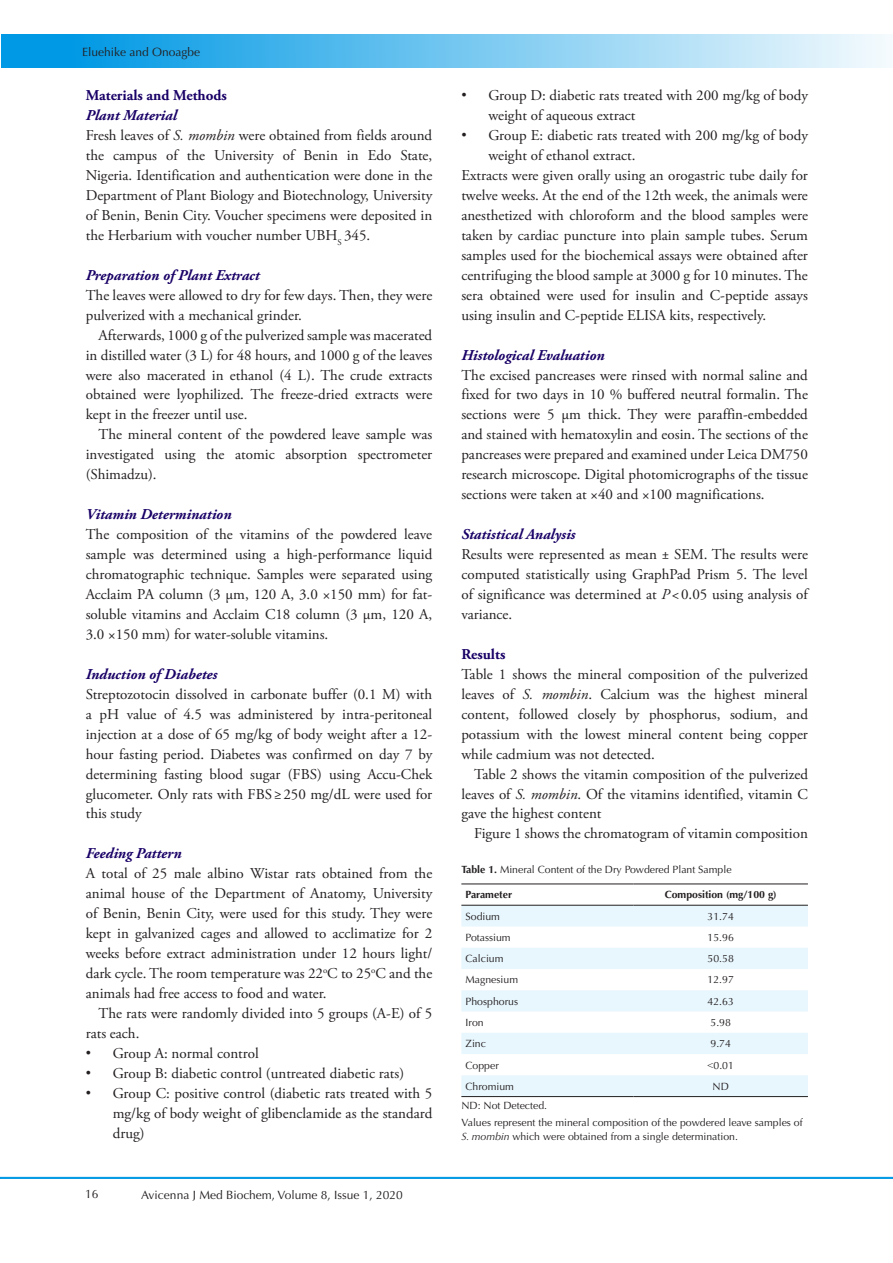
<style>
.page{position:relative;width:893px;height:1263px;background:#fff}
.page>*{position:absolute;margin:0;border:0;box-sizing:border-box;transform-origin:0 0}
.t1{font:15px/20px "Adobe Garamond Pro";color:#231f20;text-align:justify}
.heading_1{font:italic 700 15px "Adobe Garamond Pro";color:#190066}
.heading_1-2{font:700 15px "Adobe Garamond Pro";color:#190066}
.t2{font:12px "Optima LT Std";color:#231f20}
.t3{font:10.5px/13.5px "Optima LT Std";color:#231f20}
.t4{font:700 10.5px "Optima LT Std";color:#231f20}
.s1{font-style:italic}
.s2{font-family:"Arial"}
.s3{font-weight:700}
.s4{font-family:"Times New Roman"}
</style>
<div class="page">
<hr style="left:0;top:1177px;width:893px;height:2px;background:#0099e5">
<div style="left:1px;top:35px;width:892px;height:33px;background:linear-gradient(to right,#0092e3,#f4fafd)"></div>
<svg style="left:461px;top:906px;width:347px;height:148px;fill:#e8f6fd"></svg>
<div style="left:461px;top:1075px;width:347px;height:21px;background:#e8f6fd"></div>
<hr style="left:461px;top:883px;width:173px;height:1px;background:#231f20">
<hr style="left:634px;top:883px;width:174px;height:1px;background:#231f20">
<hr style="left:461px;top:905px;width:173px;height:1px;background:#231f20">
<hr style="left:634px;top:905px;width:174px;height:1px;background:#231f20">
<hr style="left:461px;top:1096px;width:173px;height:1px;background:#231f20">
<hr style="left:634px;top:1096px;width:174px;height:1px;background:#231f20">
<p class="t2" style="left:82px;top:45px;width:120px">Eluehike and Onoagbe</p>
<p class="heading_1-2" style="left:86px;top:87px;width:143px">Materials and Methods</p>
<p class="heading_1" style="left:86px;top:107px;width:93px">Plant Material</p>
<p class="t1" style="left:86px;top:126px;width:348px">Fresh leaves of <span class="s1">S. mombin</span> were obtained from fields around the campus of the University of Benin in Edo State, Nigeria. Identification and authentication were done in the Department of Plant Biology and Biotechnology, University of Benin, Benin City. Voucher specimens were deposited in the Herbarium with voucher number UBH<sub>S</sub> 345.</p>
<p class="heading_1" style="left:86px;top:266px;width:176px">Preparation of Plant Extract</p>
<p class="t1" style="left:86px;top:285px;width:348px">The leaves were allowed to dry for few days. Then, they were pulverized with a mechanical grinder.</p>
<p class="t1" style="left:86px;top:325px;width:348px;text-indent:13px">Afterwards, 1000 g of the pulverized sample was macerated in distilled water (3 L) for 48 hours, and 1000 g of the leaves were also macerated in ethanol (4 L). The crude extracts obtained were lyophilized. The freeze-dried extracts were kept in the freezer until use.</p>
<p class="t1" style="left:86px;top:425px;width:348px;text-indent:13px">The mineral content of the powdered leave sample was investigated using the atomic absorption spectrometer (Shimadzu).</p>
<p class="heading_1" style="left:86px;top:506px;width:147px">Vitamin Determination</p>
<p class="t1" style="left:86px;top:525px;width:348px">The composition of the vitamins of the powdered leave sample was determined using a high-performance liquid chromatographic technique. Samples were separated using Acclaim PA column (3 µm, 120 A, 3.0 ×150 mm) for fat&shy;soluble vitamins and Acclaim C18 column (3 µm, 120 A, 3.0 ×150 mm) for water-soluble vitamins.</p>
<p class="heading_1" style="left:86px;top:665px;width:133px">Induction of Diabetes</p>
<p class="t1" style="left:86px;top:684px;width:348px">Streptozotocin dissolved in carbonate buffer (0.1 M) with a pH value of 4.5 was administered by intra-peritoneal injection at a dose of 65 mg/kg of body weight after a 12- hour fasting period. Diabetes was confirmed on day 7 by determining fasting blood sugar (FBS) using Accu-Chek glucometer. Only rats with FBS ≥250 mg/dL were used for this study</p>
<p class="heading_1" style="left:86px;top:845px;width:97px">Feeding Pattern</p>
<p class="t1" style="left:86px;top:864px;width:348px">A total of 25 male albino Wistar rats obtained from the animal house of the Department of Anatomy, University of Benin, Benin City, were used for this study. They were kept in galvanized cages and allowed to acclimatize for 2 weeks before extract administration under 12 hours light/ dark cycle. The room temperature was 22<sup>o</sup>C to 25<sup>o</sup>C and the animals had free access to food and water.</p>
<p class="t1" style="left:86px;top:1004px;width:348px;text-indent:13px">The rats were randomly divided into 5 groups (A-E) of 5 rats each.</p>
<p class="t1" style="left:86px;top:1044px;width:175px"><span class="s2">•</span> Group A: normal control</p>
<p class="t1" style="left:86px;top:1064px;width:320px"><span class="s2">•</span> Group B: diabetic control (untreated diabetic rats)</p>
<p class="t1" style="left:113px;top:1083px;width:321px;text-indent:-27px"><span class="s2">•</span> Group C: positive control (diabetic rats treated with 5 mg/kg of body weight of glibenclamide as the standard drug)</p>
<p class="t2" style="left:85px;top:1187px;width:15px">16</p>
<p class="t2" style="left:141px;top:1188px;width:263px">Avicenna J Med Biochem, Volume 8, Issue 1, 2020</p>
<p class="t1" style="left:488px;top:86px;width:321px;text-indent:-27px"><span class="s2">•</span> Group D: diabetic rats treated with 200 mg/kg of body weight of aqueous extract</p>
<p class="t1" style="left:488px;top:126px;width:321px;text-indent:-27px"><span class="s2">•</span> Group E: diabetic rats treated with 200 mg/kg of body weight of ethanol extract.</p>
<p class="t1" style="left:461px;top:166px;width:348px">Extracts were given orally using an orogastric tube daily for twelve weeks. At the end of the 12th week, the animals were anesthetized with chloroform and the blood samples were taken by cardiac puncture into plain sample tubes. Serum samples used for the biochemical assays were obtained after centrifuging the blood sample at 3000 g for 10 minutes. The sera obtained were used for insulin and C-peptide assays using insulin and C-peptide ELISA kits, respectively.</p>
<p class="heading_1" style="left:461px;top:346px;width:145px">Histological Evaluation</p>
<p class="t1" style="left:461px;top:365px;width:348px">The excised pancreases were rinsed with normal saline and fixed for two days in 10 % buffered neutral formalin. The sections were 5 µm thick. They were paraffin-embedded and stained with hematoxylin and eosin. The sections of the pancreases were prepared and examined under Leica DM750 research microscope. Digital photomicrographs of the tissue sections were taken at ×40 and ×100 magnifications.</p>
<p class="heading_1" style="left:461px;top:526px;width:116px">Statistical Analysis</p>
<p class="t1" style="left:461px;top:545px;width:348px">Results were represented as mean ± SEM. The results were computed statistically using GraphPad Prism 5. The level of significance was determined at <span class="s1">P</span>&lt; 0.05 using analysis of variance.</p>
<p class="heading_1-2" style="left:461px;top:645px;width:45px">Results</p>
<p class="t1" style="left:461px;top:665px;width:348px">Table 1 shows the mineral composition of the pulverized leaves of <span class="s1">S. mombin</span>. Calcium was the highest mineral content, followed closely by phosphorus, sodium, and potassium with the lowest mineral content being copper while cadmium was not detected.</p>
<p class="t1" style="left:461px;top:764px;width:348px;text-indent:13px">Table 2 shows the vitamin composition of the pulverized leaves of <span class="s1">S. mombin</span>. Of the vitamins identified, vitamin C gave the highest content</p>
<p class="t1" style="left:474px;top:824px;width:335px">Figure 1 shows the chromatogram of vitamin composition</p>
<p class="t3" style="left:461px;top:863px;width:272px"><span class="s3">Table 1.</span> Mineral Content of the Dry Powdered Plant Sample</p>
<p class="t4" style="left:466px;top:889px;width:48px">Parameter</p>
<p class="t4" style="left:665px;top:889px;width:114px">Composition (mg/100 g)</p>
<p class="t3" style="left:466px;top:910px;width:36px">Sodium</p>
<p class="t3" style="left:708px;top:910px;width:28px">31.74</p>
<p class="t3" style="left:466px;top:931px;width:47px">Potassium</p>
<p class="t3" style="left:708px;top:931px;width:28px">15.96</p>
<p class="t3" style="left:466px;top:952px;width:39px">Calcium</p>
<p class="t3" style="left:708px;top:952px;width:28px">50.58</p>
<p class="t3" style="left:466px;top:973px;width:54px">Magnesium</p>
<p class="t3" style="left:708px;top:973px;width:28px">12.97</p>
<p class="t3" style="left:466px;top:994px;width:54px">Phosphorus</p>
<p class="t3" style="left:708px;top:994px;width:28px">42.63</p>
<p class="t3" style="left:466px;top:1016px;width:20px">Iron</p>
<p class="t3" style="left:710px;top:1016px;width:22px">5.98</p>
<p class="t3" style="left:466px;top:1037px;width:22px">Zinc</p>
<p class="t3" style="left:710px;top:1037px;width:22px">9.74</p>
<p class="t3" style="left:466px;top:1058px;width:35px">Copper</p>
<p class="t3" style="left:708px;top:1058px;width:28px"><span class="s4">˂</span>0.01</p>
<p class="t3" style="left:466px;top:1079px;width:50px">Chromium</p>
<p class="t3" style="left:713px;top:1079px;width:18px">ND</p>
<p class="t3" style="left:461px;top:1098px;width:87px">ND: Not Detected.</p>
<p class="t3" style="left:461px;top:1116px;width:343px">Values represent the mineral composition of the powdered leave samples of<br><span class="s1">S. mombin</span> which were obtained from a single determination.</p>
</div>
